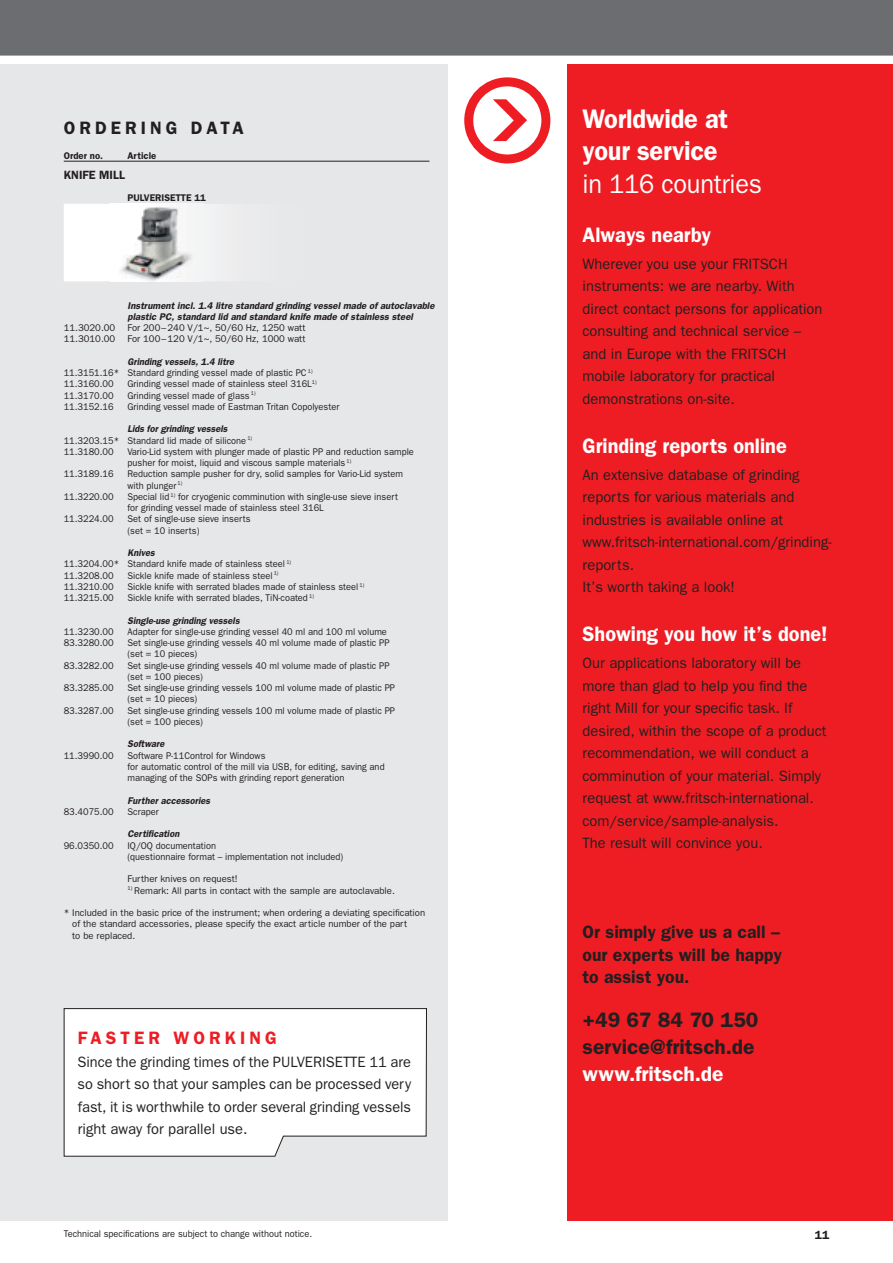
<style>
.page{position:relative;width:893px;height:1263px;background:#fff}
.page>*{position:absolute;margin:0;border:0;box-sizing:border-box;transform-origin:0 0}
.t1{font:600 27px/31.5px "Franklin Gothic";letter-spacing:-.01em;color:#fff;scale:.94 1}
.t2{font:27px "Franklin Gothic";letter-spacing:-.01em;color:#fff;scale:.94 1}
.t3{font:600 21px "Franklin Gothic";color:#fff;scale:.95 1}
.t4{font:600 21px/27px "Franklin Gothic";letter-spacing:-.005em;color:#231f20}
.t5{font:600 21px "Franklin Gothic";color:#fff}
.t6{font:600 18px/22.5px "Franklin Gothic";color:#231f20;text-align:justify}
.t7{font:600 18px "Franklin Gothic";letter-spacing:.23em;color:#ee1d23}
.t8{font:600 18px "Franklin Gothic";letter-spacing:.23em;color:#231f20}
.t9{font:15px/22.5px "Franklin Gothic";color:#231f20}
.t10{font:600 12px "Franklin Gothic";color:#231f20}
.t11{font:9.75px/11.2px "Franklin Gothic";color:#231f20;scale:.95 1}
.t12{font:9.75px/11.2px "Franklin Gothic";color:#231f20}
.t13{font:italic 600 9.75px/11.2px "Franklin Gothic";color:#231f20}
.t14{font:italic 600 9.75px "Franklin Gothic";color:#231f20;scale:.95 1}
.t15{font:600 9.75px "Franklin Gothic";color:#231f20}
.s1{font-weight:600;font-style:italic}
</style>
<div class="page">
<div style="left:0;top:64px;width:448px;height:1156px;background:#e6e7e9"></div>
<div style="left:567px;top:64px;width:326px;height:1156px;background:#ee1d23"></div>
<div style="left:464px;top:77px;width:86px;height:86px;border:9px solid #ee1d23;border-radius:50%"></div>
<svg style="left:493px;top:99px;width:34px;height:42px"></svg>
<svg style="left:64px;top:204px;width:149px;height:77px"></svg>
<img style="left:111px;top:204px;width:91px;height:78px">
<div style="left:0;top:0;width:893px;height:55px;background:#6c6d70"></div>
<hr style="left:64px;top:161px;width:365px;height:1px;background:#231f20">
<svg style="left:63px;top:1008px;width:364px;height:149px;background:#f7f7f7"></svg>
<h3 class="t8" style="left:64px;top:121px;width:182px">ORDERING DATA</h3>
<p class="t15" style="left:64px;top:152px;width:41px">Order no.</p>
<p class="t15" style="left:128px;top:152px;width:30px">Article</p>
<p class="t10" style="left:64px;top:170px;width:63px">KNIFE MILL</p>
<p class="t15" style="left:128px;top:194px;width:80px">PULVERISETTE 11</p>
<p class="t13" style="left:128px;top:301px;width:309px">Instrument incl. 1.4 litre standard grinding vessel made of autoclavable plastic PC, standard lid and standard knife made of stainless steel</p>
<p class="t12" style="left:64px;top:323px;width:243px">11.3020.00 For 200 – 240 V/1~, 50/60 Hz, 1250 watt<br>11.3010.00 For 100 – 120 V/1~, 50/60 Hz, 1000 watt</p>
<p class="t11" style="left:64px;top:357px;width:263px;text-indent:64px"><span class="s1">Grinding vessels, 1.4 litre<br></span>11.3151.16* Standard grinding vessel made of plastic PC <sup>1)<br></sup>11.3160.00</p>
<p class="t11" style="left:128px;top:379px;width:201px">Grinding vessel made of stainless steel 316L<sup>1)</sup></p>
<p class="t11" style="left:64px;top:391px;width:54px">11.3170.00</p>
<p class="t11" style="left:128px;top:391px;width:136px">Grinding vessel made of glass <sup>1)</sup></p>
<p class="t11" style="left:64px;top:402px;width:54px">11.3152.16</p>
<p class="t11" style="left:128px;top:402px;width:224px">Grinding vessel made of Eastman Tritan Copolyester</p>
<p class="t11" style="left:64px;top:424px;width:200px;text-indent:64px"><span class="s1">Lids for grinding vessels<br></span>11.3203.15* Standard lid made of silicone <sup>1)<br></sup>11.3180.00</p>
<p class="t11" style="left:128px;top:447px;width:303px">Vario-Lid system with plunger made of plastic PP and reduction sample pusher for moist, liquid and viscous sample materials <sup>1)</sup></p>
<p class="t11" style="left:64px;top:469px;width:54px">11.3189.16</p>
<p class="t11" style="left:128px;top:469px;width:292px">Reduction sample pusher for dry, solid samples for Vario-Lid system with plunger <sup>1)</sup></p>
<p class="t11" style="left:64px;top:492px;width:54px">11.3220.00</p>
<p class="t11" style="left:128px;top:492px;width:286px">Special lid <sup>1)</sup> for cryogenic comminution with single-use sieve insert for grinding vessel made of stainless steel 316L</p>
<p class="t11" style="left:64px;top:514px;width:54px">11.3224.00</p>
<p class="t11" style="left:128px;top:514px;width:131px">Set of single-use sieve inserts (set = 10 inserts)</p>
<p class="t11" style="left:64px;top:548px;width:241px;text-indent:64px"><span class="s1">Knives<br></span>11.3204.00* Standard knife made of stainless steel <sup>1)<br></sup>11.3208.00</p>
<p class="t11" style="left:128px;top:571px;width:160px">Sickle knife made of stainless steel <sup>1)</sup></p>
<p class="t11" style="left:64px;top:582px;width:54px">11.3210.00</p>
<p class="t11" style="left:128px;top:582px;width:251px">Sickle knife with serrated blades made of stainless steel <sup>1)</sup></p>
<p class="t11" style="left:64px;top:593px;width:54px">11.3215.00</p>
<p class="t11" style="left:128px;top:593px;width:198px">Sickle knife with serrated blades, TiN-coated <sup>1)</sup></p>
<p class="t14" style="left:128px;top:617px;width:119px">Single-use grinding vessels</p>
<p class="t11" style="left:64px;top:627px;width:54px">11.3230.00</p>
<p class="t11" style="left:128px;top:627px;width:275px">Adapter for single-use grinding vessel 40 ml and 100 ml volume</p>
<p class="t11" style="left:64px;top:638px;width:54px">83.3280.00</p>
<p class="t11" style="left:128px;top:638px;width:277px">Set single-use grinding vessels 40 ml volume made of plastic PP (set = 10 pieces)</p>
<p class="t11" style="left:64px;top:661px;width:54px">83.3282.00</p>
<p class="t11" style="left:128px;top:661px;width:277px">Set single-use grinding vessels 40 ml volume made of plastic PP (set = 100 pieces)</p>
<p class="t11" style="left:64px;top:683px;width:54px">83.3285.00</p>
<p class="t11" style="left:128px;top:683px;width:283px">Set single-use grinding vessels 100 ml volume made of plastic PP (set = 10 pieces)</p>
<p class="t11" style="left:64px;top:706px;width:54px">83.3287.00</p>
<p class="t11" style="left:128px;top:706px;width:283px">Set single-use grinding vessels 100 ml volume made of plastic PP (set = 100 pieces)</p>
<p class="t14" style="left:128px;top:741px;width:40px">Software</p>
<p class="t11" style="left:64px;top:751px;width:54px">11.3990.00</p>
<p class="t11" style="left:128px;top:751px;width:272px">Software P-11Control for Windows<br>for automatic control of the mill via USB, for editing, saving and managing of the SOPs with grinding report generation</p>
<p class="t14" style="left:128px;top:797px;width:88px">Further accessories</p>
<p class="t11" style="left:64px;top:807px;width:54px">83.4075.00</p>
<p class="t11" style="left:128px;top:807px;width:34px">Scraper</p>
<p class="t14" style="left:128px;top:831px;width:56px">Certification</p>
<p class="t11" style="left:64px;top:841px;width:54px">96.0350.00</p>
<p class="t11" style="left:128px;top:841px;width:229px">IQ/OQ documentation<br>(questionnaire format – implementation not included)</p>
<p class="t12" style="left:128px;top:874px;width:112px">Further knives on request!</p>
<p class="t12" style="left:128px;top:886px;width:269px"><sup>1)</sup> Remark: All parts in contact with the sample are autoclavable.</p>
<p class="t12" style="left:72px;top:908px;width:354px;text-indent:-9px">* Included in the basic price of the instrument; when ordering a deviating specification of the standard accessories, please specify the exact article number of the part<br>to be replaced.</p>
<h3 class="t7" style="left:78px;top:1032px;width:200px">FASTER WORKING</h3>
<h3 class="t9" style="left:77px;top:1051px;width:335px;text-align:justify">Since the grinding times of the PULVERISETTE 11 are so short so that your samples can be processed very fast, it is worthwhile to order several grinding vessels right away for parallel use.</h3>
<p class="t11" style="left:64px;top:1229px;width:263px">Technical specifications are subject to change without notice.</p>
<h1 class="t1" style="left:582px;top:105px;width:156px">Worldwide at your service</h1>
<h1 class="t2" style="left:582px;top:174px;width:192px">in 116 countries</h1>
<h2 class="t3" style="left:582px;top:227px;width:137px">Always nearby</h2>
<h3 class="t9" style="left:582px;top:254px;width:241px">Wherever you use your FRITSCH instruments: we are nearby. With direct contact persons for application consulting and technical service – and in Europe with the FRITSCH mobile laboratory for practical demonstrations on-site.</h3>
<h2 class="t3" style="left:582px;top:438px;width:216px">Grinding reports online</h2>
<h3 class="t9" style="left:582px;top:465px;width:250px">An extensive database of grinding reports for various materials and industries is available online at www.fritsch-international.com/grinding&shy;reports.<br>It’s worth taking a look!</h3>
<h2 class="t3" style="left:582px;top:627px;width:259px">Showing you how it’s done!</h2>
<p class="t9" style="left:582px;top:653px;width:245px">Our applications laboratory will be more than glad to help you find the right Mill for your specific task. If desired, within the scope of a product recommendation, we will conduct a comminution of your material. Simply request at www.fritsch-international. com/service/sample-analysis.<br>The result will convince you.</p>
<h3 class="t6" style="left:582px;top:922px;width:201px">Or simply give us a call – our experts will be happy to assist you.</h3>
<h2 class="t4" style="left:582px;top:1008px;width:177px">+49 67 84 70 150 service@fritsch.de</h2>
<h2 class="t5" style="left:582px;top:1067px;width:142px">www.fritsch.de</h2>
<p class="t10" style="left:815px;top:1230px;width:16px">11</p>
</div>
